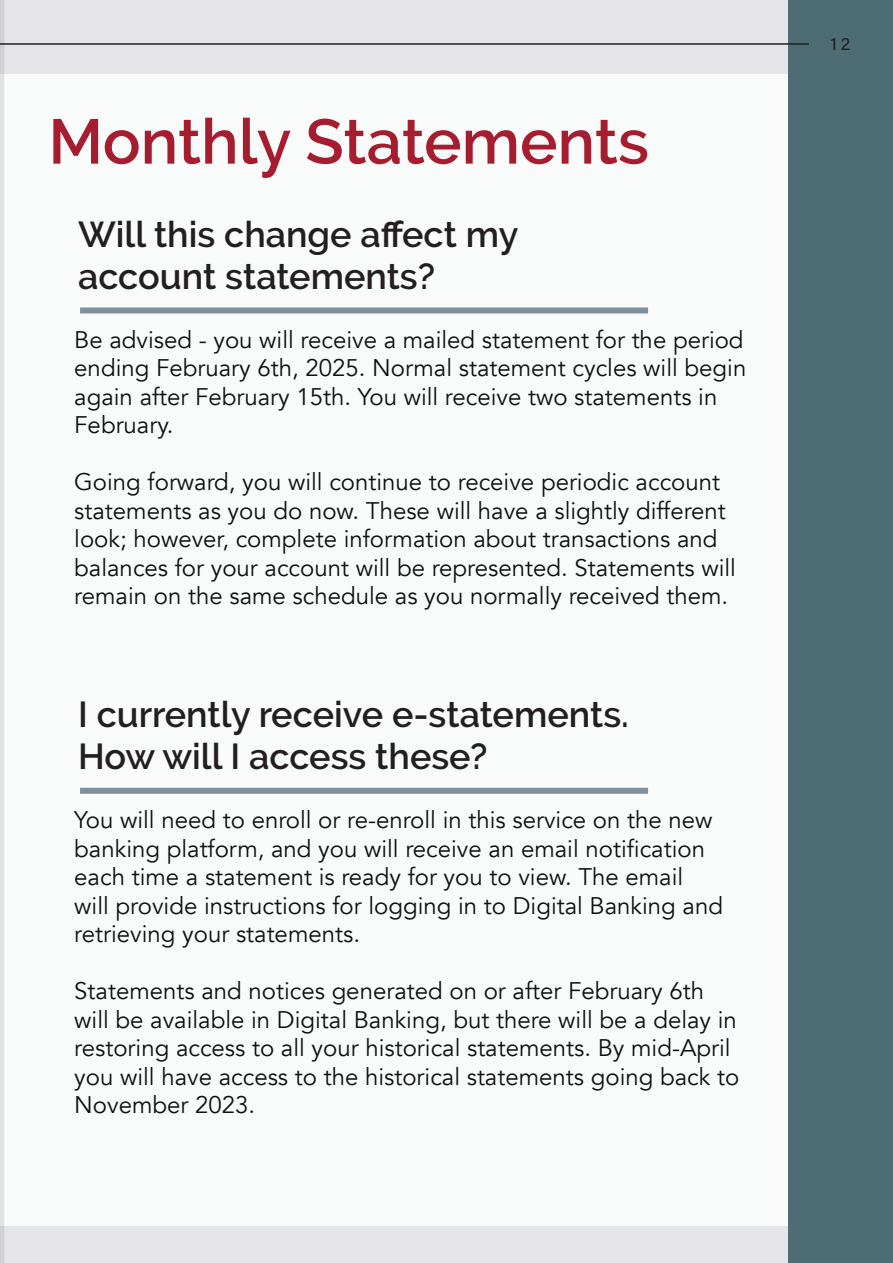
<style>
.page{position:relative;width:893px;height:1263px;background:#e5e5e9}
.page>*{position:absolute;margin:0;border:0;box-sizing:border-box;transform-origin:0 0}
.TOC_-_Left{font:600 63px "Raleway";color:#a51d2f}
.TOC_-_Left-2{font:600 36px/42px "Raleway";color:#231f20}
.Body_01_-_Left{font:24px/28.5px "Avenir";color:#0e120f}
.t1{font:18px "Acumin Pro";color:#231f20}
</style>
<div class="page">
<div style="left:0;top:74px;width:848px;height:1152px;background:#f9fafa"></div>
<div style="left:788px;top:0;width:105px;height:1263px;background:#4e6c74"></div>
<hr style="left:0;top:43px;width:809px;height:2px;background:#231f20">
<div style="left:80px;top:307px;width:568px;height:6px;background:#7f909c"></div>
<div style="left:80px;top:788px;width:568px;height:6px;background:#7f909c"></div>
<hr style="left:0;top:0;width:1px;height:1263px;background:#0e120f">
<hr style="left:1px;top:0;width:2px;height:1263px;background:#0e120f">
<hr style="left:3px;top:0;width:1px;height:1263px;background:#0e120f">
<p class="TOC_-_Left" style="left:48px;top:105px;width:602px">Monthly Statements</p>
<p class="TOC_-_Left-2" style="left:78px;top:213px;width:442px">Will this change affect my account statements?</p>
<p class="Body_01_-_Left" style="left:74px;top:326px;width:673px">Be advised - you will receive a mailed statement for the period ending February 6th, 2025. Normal statement cycles will begin again after February 15th. You will receive two statements in February.</p>
<p class="Body_01_-_Left" style="left:74px;top:468px;width:663px">Going forward, you will continue to receive periodic account statements as you do now. These will have a slightly different look; however, complete information about transactions and balances for your account will be represented. Statements will remain on the same schedule as you normally received them.</p>
<p class="TOC_-_Left-2" style="left:78px;top:694px;width:552px">I currently receive e-statements.<br>How will I access these?</p>
<p class="Body_01_-_Left" style="left:74px;top:806px;width:650px">You will need to enroll or re-enroll in this service on the new banking platform, and you will receive an email notification each time a statement is ready for you to view. The email will provide instructions for logging in to Digital Banking and retrieving your statements.</p>
<p class="Body_01_-_Left" style="left:74px;top:977px;width:666px">Statements and notices generated on or after February 6th will be available in Digital Banking, but there will be a delay in restoring access to all your historical statements. By mid-April you will have access to the historical statements going back to November 2023.</p>
<p class="t1" style="left:831px;top:31px;width:21px">12</p>
</div>
